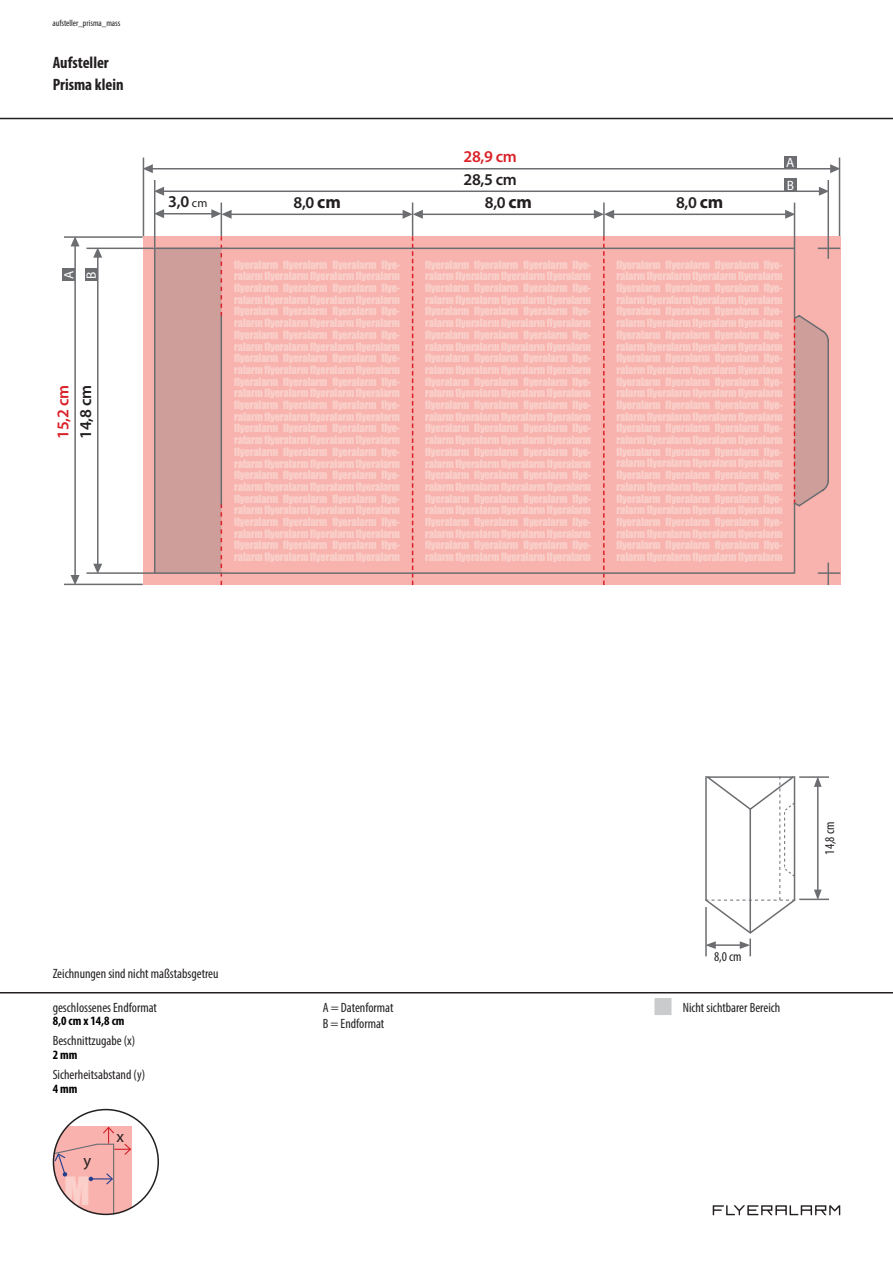
<style>
.page{position:relative;width:893px;height:1263px;background:#fff}
.page>*{position:absolute;margin:0;border:0;box-sizing:border-box;transform-origin:0 0}
.t1{font:36px "Impact";color:#fbd0ca}
.t2{font:600 16.5px "Myriad Pro";letter-spacing:-.02em;color:#231f20}
.t3{font:700 condensed 16.5px/22.5px "Myriad Pro";color:#231f20}
.t4{font:600 16.5px "Myriad Pro";letter-spacing:-.02em;color:#da2128}
.t5{font:16.5px "Myriad Pro";color:#231f20}
.t6{font:condensed 13.5px/16.2px "Myriad Pro";color:#231f20}
.t7{font:13.5px "Myriad Pro";color:#fff}
.t8{font:700 condensed 12.75px "Myriad Pro";color:#000}
.t9{font:10.5px/11.7px "Impact";letter-spacing:-.01em;color:#fad0ca;text-align:justify}
.t10{font:condensed 9px "Myriad Pro";color:#231f20}
.s1{font-weight:400;font-size:12px}
.s2{font-weight:700;font-size:18px}
</style>
<div class="page">
<hr style="left:0;top:118px;width:893px;height:1px;background:#231f20">
<hr style="left:0;top:992px;width:893px;height:1px;background:#231f20">
<svg style="left:53px;top:1126px;width:79px;height:88px;background:#eeb2b0"></svg>
<div style="left:53px;top:1109px;width:106px;height:106px;border:2px solid #231f20;border-radius:50%"></div>
<svg style="left:713px;top:1205px;width:127px;height:10px"></svg>
<hr style="left:64px;top:584px;width:79px;height:1px;background:#6c6d70">
<hr style="left:839px;top:158px;width:1px;height:78px;background:#6c6d70">
<hr style="left:143px;top:158px;width:1px;height:78px;background:#6c6d70">
<hr style="left:64px;top:236px;width:79px;height:2px;background:#6c6d70">
<hr style="left:221px;top:203px;width:1px;height:33px;background:#6c6d70">
<hr style="left:412px;top:203px;width:1px;height:33px;background:#6c6d70">
<div style="left:143px;top:236px;width:697px;height:349px;background:#f8b3ae"></div>
<svg style="left:412px;top:236px;width:1px;height:349px"></svg>
<svg style="left:603px;top:236px;width:2px;height:349px"></svg>
<hr style="left:154px;top:180px;width:1px;height:68px;background:#6c6d70">
<hr style="left:827px;top:180px;width:2px;height:79px;background:#6c6d70">
<hr style="left:827px;top:563px;width:2px;height:22px;background:#6c6d70">
<hr style="left:794px;top:203px;width:1px;height:45px;background:#6c6d70">
<hr style="left:86px;top:572px;width:68px;height:2px;background:#6c6d70">
<hr style="left:86px;top:248px;width:68px;height:1px;background:#6c6d70">
<svg style="left:818px;top:248px;width:22px;height:1px"></svg>
<hr style="left:818px;top:572px;width:22px;height:2px;background:#6c6d70">
<hr style="left:603px;top:203px;width:2px;height:33px;background:#6c6d70">
<div style="left:784px;top:156px;width:13px;height:13px;background:#6c6d70"></div>
<div style="left:62px;top:269px;width:13px;height:12px;background:#6c6d70"></div>
<div style="left:784px;top:178px;width:13px;height:13px;background:#6c6d70"></div>
<div style="left:85px;top:269px;width:13px;height:12px;background:#6c6d70"></div>
<svg style="left:605px;top:247px;width:191px;height:327px"></svg>
<svg style="left:153px;top:247px;width:452px;height:328px"></svg>
<hr style="left:226px;top:572px;width:188px;height:2px;background:#6c6d70">
<hr style="left:226px;top:248px;width:189px;height:1px;background:#6c6d70">
<hr style="left:221px;top:316px;width:1px;height:188px;background:#6c6d70">
<hr style="left:415px;top:572px;width:188px;height:2px;background:#6c6d70">
<hr style="left:155px;top:248px;width:71px;height:1px;background:#6c6d70">
<svg style="left:793px;top:314px;width:36px;height:194px;background:#ce9a98"></svg>
<div style="left:654px;top:998px;width:17px;height:17px;background:#cacbcc;border:2px solid #95979a"></div>
<hr style="left:799px;top:776px;width:30px;height:2px;background:#6c6d70">
<hr style="left:799px;top:899px;width:30px;height:1px;background:#6c6d70">
<hr style="left:817px;top:784px;width:1px;height:108px;background:#6c6d70">
<svg style="left:814px;top:776px;width:8px;height:11px"></svg>
<svg style="left:814px;top:889px;width:8px;height:10px"></svg>
<svg style="left:705px;top:776px;width:91px;height:180px"></svg>
<hr style="left:794px;top:776px;width:1px;height:124px;background:#6c6d70">
<hr style="left:163px;top:213px;width:49px;height:1px;background:#6c6d70">
<svg style="left:155px;top:209px;width:9px;height:9px"></svg>
<hr style="left:230px;top:214px;width:174px;height:1px;background:#6c6d70">
<svg style="left:211px;top:209px;width:21px;height:10px"></svg>
<hr style="left:422px;top:214px;width:173px;height:1px;background:#6c6d70">
<svg style="left:403px;top:210px;width:20px;height:9px"></svg>
<hr style="left:613px;top:214px;width:173px;height:1px;background:#6c6d70">
<svg style="left:594px;top:210px;width:20px;height:9px"></svg>
<svg style="left:785px;top:210px;width:9px;height:9px"></svg>
<hr style="left:97px;top:257px;width:2px;height:308px;background:#6c6d70">
<svg style="left:93px;top:564px;width:9px;height:10px"></svg>
<svg style="left:93px;top:249px;width:9px;height:9px"></svg>
<hr style="left:163px;top:190px;width:657px;height:2px;background:#6c6d70">
<svg style="left:155px;top:187px;width:9px;height:9px"></svg>
<svg style="left:819px;top:187px;width:9px;height:9px"></svg>
<hr style="left:74px;top:245px;width:2px;height:331px;background:#6c6d70">
<svg style="left:71px;top:575px;width:9px;height:9px"></svg>
<svg style="left:71px;top:236px;width:9px;height:10px"></svg>
<hr style="left:152px;top:168px;width:679px;height:1px;background:#6c6d70">
<svg style="left:144px;top:164px;width:9px;height:9px"></svg>
<svg style="left:830px;top:164px;width:9px;height:9px"></svg>
<p class="t10" style="left:52px;top:17px;width:69px">aufsteller_prisma_mass</p>
<h2 class="t3" style="left:53px;top:50px;width:72px">Aufsteller<br>Prisma klein</h2>
<p class="t7" style="left:61px;top:279px;width:10px;rotate:-90deg">A</p>
<p class="t7" style="left:83px;top:279px;width:9px;rotate:-90deg">B</p>
<h2 class="t4" style="left:53px;top:439px;width:55px;rotate:-90deg">15,2 cm</h2>
<h2 class="t2" style="left:75px;top:439px;width:55px;rotate:-90deg">14,8 cm</h2>
<h2 class="t4" style="left:464px;top:146px;width:55px">28,9 cm</h2>
<h2 class="t2" style="left:464px;top:169px;width:55px">28,5 cm</h2>
<h2 class="t2" style="left:168px;top:191px;width:41px">3,0 <span class="s1">cm</span></h2>
<h2 class="t2" style="left:294px;top:192px;width:49px">8,0 <span class="s2">cm</span></h2>
<h2 class="t2" style="left:485px;top:192px;width:49px">8,0 <span class="s2">cm</span></h2>
<h2 class="t2" style="left:676px;top:192px;width:49px">8,0 <span class="s2">cm</span></h2>
<p class="t7" style="left:786px;top:154px;width:10px">A</p>
<p class="t7" style="left:787px;top:177px;width:9px">B</p>
<p class="t9" style="left:234px;top:258px;width:167px">flyeralarm flyeralarm flyeralarm flye&shy;ralarm flyeralarm flyeralarm flyeralarm flyeralarm flyeralarm flyeralarm flye&shy;ralarm flyeralarm flyeralarm flyeralarm flyeralarm flyeralarm flyeralarm flye&shy;ralarm flyeralarm flyeralarm flyeralarm flyeralarm flyeralarm flyeralarm flye&shy;ralarm flyeralarm flyeralarm flyeralarm flyeralarm flyeralarm flyeralarm flye&shy;ralarm flyeralarm flyeralarm flyeralarm flyeralarm flyeralarm flyeralarm flye&shy;ralarm flyeralarm flyeralarm flyeralarm flyeralarm flyeralarm flyeralarm flye&shy;ralarm flyeralarm flyeralarm flyeralarm flyeralarm flyeralarm flyeralarm flye&shy;ralarm flyeralarm flyeralarm flyeralarm flyeralarm flyeralarm flyeralarm flye&shy;ralarm flyeralarm flyeralarm flyeralarm flyeralarm flyeralarm flyeralarm flye&shy;ralarm flyeralarm flyeralarm flyeralarm flyeralarm flyeralarm flyeralarm flye&shy;ralarm flyeralarm flyeralarm flyeralarm flyeralarm flyeralarm flyeralarm flye&shy;ralarm flyeralarm flyeralarm flyeralarm flyeralarm flyeralarm flyeralarm flye&shy;ralarm flyeralarm flyeralarm flyeralarm</p>
<p class="t9" style="left:425px;top:258px;width:167px">flyeralarm flyeralarm flyeralarm flye&shy;ralarm flyeralarm flyeralarm flyeralarm flyeralarm flyeralarm flyeralarm flye&shy;ralarm flyeralarm flyeralarm flyeralarm flyeralarm flyeralarm flyeralarm flye&shy;ralarm flyeralarm flyeralarm flyeralarm flyeralarm flyeralarm flyeralarm flye&shy;ralarm flyeralarm flyeralarm flyeralarm flyeralarm flyeralarm flyeralarm flye&shy;ralarm flyeralarm flyeralarm flyeralarm flyeralarm flyeralarm flyeralarm flye&shy;ralarm flyeralarm flyeralarm flyeralarm flyeralarm flyeralarm flyeralarm flye&shy;ralarm flyeralarm flyeralarm flyeralarm flyeralarm flyeralarm flyeralarm flye&shy;ralarm flyeralarm flyeralarm flyeralarm flyeralarm flyeralarm flyeralarm flye&shy;ralarm flyeralarm flyeralarm flyeralarm flyeralarm flyeralarm flyeralarm flye&shy;ralarm flyeralarm flyeralarm flyeralarm flyeralarm flyeralarm flyeralarm flye&shy;ralarm flyeralarm flyeralarm flyeralarm flyeralarm flyeralarm flyeralarm flye&shy;ralarm flyeralarm flyeralarm flyeralarm flyeralarm flyeralarm flyeralarm flye&shy;ralarm flyeralarm flyeralarm flyeralarm</p>
<p class="t9" style="left:617px;top:258px;width:167px">flyeralarm flyeralarm flyeralarm flye&shy;ralarm flyeralarm flyeralarm flyeralarm flyeralarm flyeralarm flyeralarm flye&shy;ralarm flyeralarm flyeralarm flyeralarm flyeralarm flyeralarm flyeralarm flye&shy;ralarm flyeralarm flyeralarm flyeralarm flyeralarm flyeralarm flyeralarm flye&shy;ralarm flyeralarm flyeralarm flyeralarm flyeralarm flyeralarm flyeralarm flye&shy;ralarm flyeralarm flyeralarm flyeralarm flyeralarm flyeralarm flyeralarm flye&shy;ralarm flyeralarm flyeralarm flyeralarm flyeralarm flyeralarm flyeralarm flye&shy;ralarm flyeralarm flyeralarm flyeralarm flyeralarm flyeralarm flyeralarm flye&shy;ralarm flyeralarm flyeralarm flyeralarm flyeralarm flyeralarm flyeralarm flye&shy;ralarm flyeralarm flyeralarm flyeralarm flyeralarm flyeralarm flyeralarm flye&shy;ralarm flyeralarm flyeralarm flyeralarm flyeralarm flyeralarm flyeralarm flye&shy;ralarm flyeralarm flyeralarm flyeralarm flyeralarm flyeralarm flyeralarm flye&shy;ralarm flyeralarm flyeralarm flyeralarm flyeralarm flyeralarm flyeralarm flye&shy;ralarm flyeralarm flyeralarm flyeralarm</p>
<p class="t6" style="left:53px;top:965px;width:167px">Zeichnungen sind nicht maßstabsgetreu</p>
<p class="t6" style="left:53px;top:999px;width:106px">geschlossenes Endformat</p>
<p class="t6" style="left:323px;top:999px;width:72px">A = Datenformat<br>B = Endformat</p>
<p class="t8" style="left:53px;top:1013px;width:73px">8,0 cm x 14,8 cm</p>
<p class="t6" style="left:53px;top:1032px;width:84px">Beschnittzugabe (x)</p>
<p class="t6" style="left:53px;top:1066px;width:94px">Sicherheitsabstand (y)</p>
<p class="t8" style="left:53px;top:1047px;width:26px">2 mm</p>
<p class="t8" style="left:53px;top:1081px;width:26px">4 mm</p>
<h2 class="t5" style="left:84px;top:1150px;width:9px">y</h2>
<h1 class="t1" style="left:64px;top:1163px;width:27px">M</h1>
<h2 class="t5" style="left:116px;top:1127px;width:9px">x</h2>
<p class="t6" style="left:714px;top:949px;width:29px">8,0 cm</p>
<p class="t6" style="left:683px;top:999px;width:99px">Nicht sichtbarer Bereich</p>
<p class="t6" style="left:821px;top:855px;width:34px;rotate:-90deg">14,8 cm</p>
</div>
